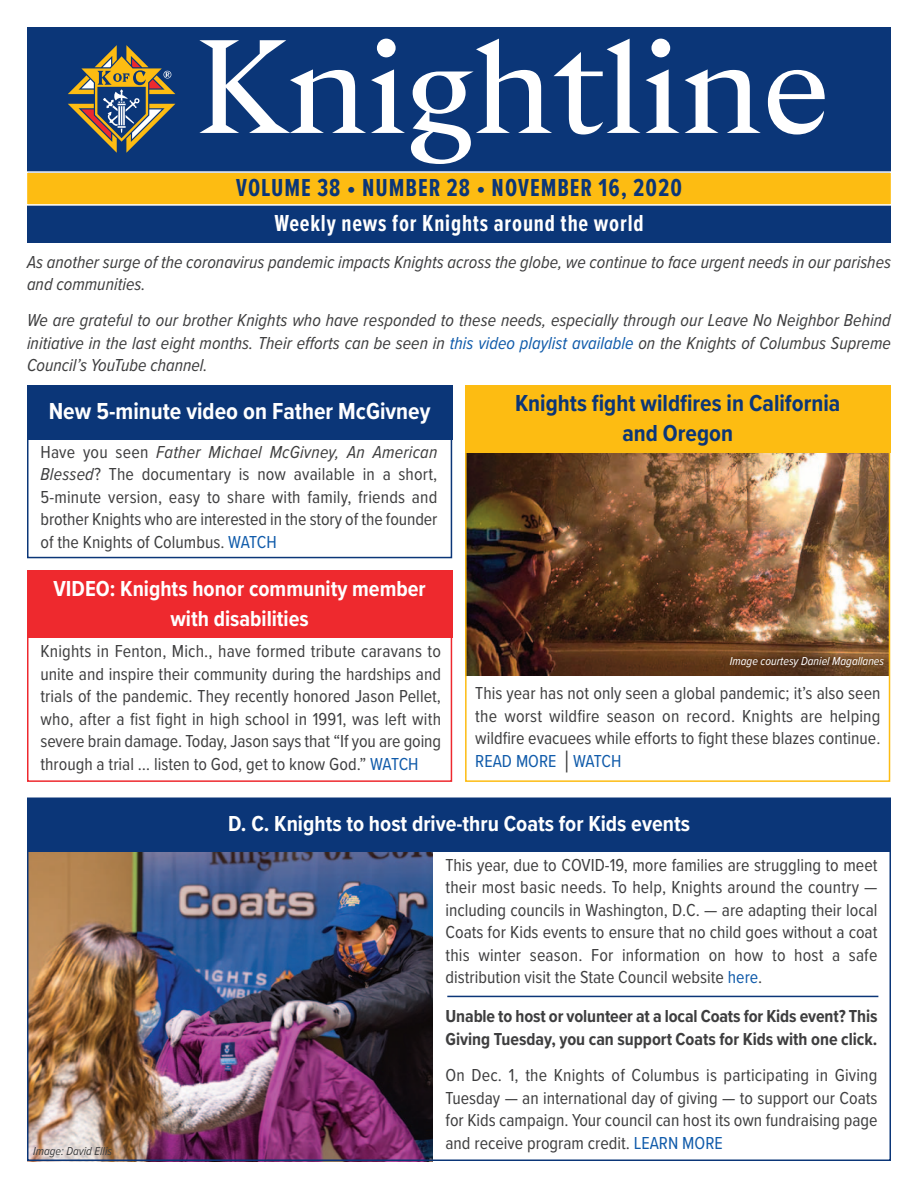
<style>
.page{position:relative;width:918px;height:1188px;background:#fff}
.page>*{position:absolute;margin:0;border:0;box-sizing:border-box;transform-origin:0 0}
.t1{font:132.15px "Mc Givney";letter-spacing:-.01em;color:#fff}
.t2{font:700 25.5px "Proxima Nova Ex Cn";letter-spacing:.04em;color:#0b3678}
.t3{font:700 24px/30px "Proxima Nova Cond";color:#0b3678;text-align:center}
.t4{font:700 24px "Proxima Nova Ex Cn";letter-spacing:.035em;color:#fff}
.t5{font:700 24px "Proxima Nova Cond";color:#fff}
.t6{font:700 22.5px/30px "Proxima Nova Cond";color:#fff;text-align:center}
.t7{font:18px/22.5px "Proxima Nova Cond";color:#3e3e3f;text-align:justify}
.t8{font:italic 18px/22.5px "Proxima Nova Cond";color:#3e3e3f}
.t9{font:700 18px/22.5px "Proxima Nova Cond";letter-spacing:-.005em;color:#3e3e3f}
.t10{font:italic 12px "Proxima Nova Cond";color:#fff}
.t11{font:italic 12px "Proxima Nova Cond";color:#3e3e3f}
.s1{color:#105baa}
.s2{font-style:italic}
.s3{font-family:"STIX General"}
</style>
<div class="page">
<img style="left:30px;top:852px;width:402px;height:306px">
<div style="left:27px;top:27px;width:864px;height:216px;background:#0b3678"></div>
<svg style="left:68px;top:45px;width:108px;height:108px"></svg>
<div style="left:27px;top:173px;width:864px;height:31px;background:#fdbc12"></div>
<div style="left:26px;top:171px;width:866px;height:35px;border:2px solid #fff"></div>
<div style="left:465px;top:386px;width:425px;height:67px;background:#fdbc12"></div>
<div style="left:27px;top:570px;width:425px;height:212px;border:2px solid #ee292e"></div>
<div style="left:27px;top:570px;width:425px;height:68px;background:#ee292e"></div>
<div style="left:27px;top:798px;width:864px;height:54px;background:#0b3678"></div>
<div style="left:27px;top:798px;width:864px;height:363px;border:2px solid #0b3678"></div>
<img style="left:468px;top:453px;width:419px;height:222px">
<div style="left:465px;top:386px;width:425px;height:396px;border:2px solid #fdbc12"></div>
<div style="left:27px;top:385px;width:425px;height:173px;border:2px solid #0b3678"></div>
<div style="left:27px;top:385px;width:425px;height:54px;background:#0b3678"></div>
<hr style="left:447px;top:996px;width:431px;height:1px;background:#0b3678">
<p class="t1" style="left:194px;top:10px;width:638px">Knightline</p>
<p class="t2" style="left:236px;top:178px;width:447px">VOLUME 38 • NUMBER 28 • NOVEMBER 16, 2020</p>
<p class="t4" style="left:274px;top:214px;width:371px">Weekly news for Knights around the world</p>
<p class="t8" style="left:27px;top:252px;width:866px">As another surge of the coronavirus pandemic impacts Knights across the globe, we continue to face urgent needs in our parishes and communities.</p>
<p class="t8" style="left:27px;top:311px;width:865px;text-align:justify">We are grateful to our brother Knights who have responded to these needs, especially through our Leave No Neighbor Behind initiative in the last eight months. Their efforts can be seen in <span class="s1">this video playlist available</span> on the Knights of Columbus Supreme Council’s YouTube channel.</p>
<p class="t3" style="left:515px;top:391px;width:327px">Knights fight wildfires in California and Oregon</p>
<p class="t5" style="left:49px;top:403px;width:383px">New 5-minute video on Father McGivney</p>
<p class="t7" style="left:40px;top:442px;width:398px">Have you seen <span class="s2">Father Michael McGivney, An American Blessed</span>? The documentary is now available in a short, 5-minute version, easy to share with family, friends and brother Knights who are interested in the story of the founder of the Knights of Columbus. <span class="s1">WATCH</span></p>
<p class="t6" style="left:53px;top:575px;width:374px">VIDEO: Knights honor community member with disabilities</p>
<p class="t7" style="left:40px;top:642px;width:402px">Knights in Fenton, Mich., have formed tribute caravans to unite and inspire their community during the hardships and trials of the pandemic. They recently honored Jason Pellet, who, after a fist fight in high school in 1991, was left with severe brain damage. Today, Jason says that “If you are going through a trial … listen to God, get to know God.” <span class="s1">WATCH</span></p>
<p class="t10" style="left:730px;top:657px;width:156px">Image courtesy Daniel Magallanes</p>
<p class="t7" style="left:475px;top:684px;width:407px">This year has not only seen a global pandemic; it’s also seen the worst wildfire season on record. Knights are helping wildfire evacuees while efforts to fight these blazes continue.<br><span class="s1">READ MORE</span> <span class="s3">│</span><span class="s1">WATCH</span></p>
<p class="t6" style="left:228px;top:811px;width:464px">D. C. Knights to host drive-thru Coats for Kids events</p>
<p class="t11" style="left:33px;top:1147px;width:81px">Image: David Ellis</p>
<p class="t7" style="left:445px;top:856px;width:434px">This year, due to COVID-19, more families are struggling to meet their most basic needs. To help, Knights around the country — including councils in Washington, D.C. — are adapting their local Coats for Kids events to ensure that no child goes without a coat this winter season. For information on how to host a safe distribution visit the State Council website <span class="s1">here</span>.</p>
<p class="t9" style="left:445px;top:1007px;width:434px">Unable to host or volunteer at a local Coats for Kids event? This<br>Giving Tuesday, you can support Coats for Kids with one click.</p>
<p class="t7" style="left:445px;top:1066px;width:434px">On Dec. 1, the Knights of Columbus is participating in Giving Tuesday — an international day of giving — to support our Coats for Kids campaign. Your council can host its own fundraising page and receive program credit. <span class="s1">LEARN MORE</span></p>
</div>
